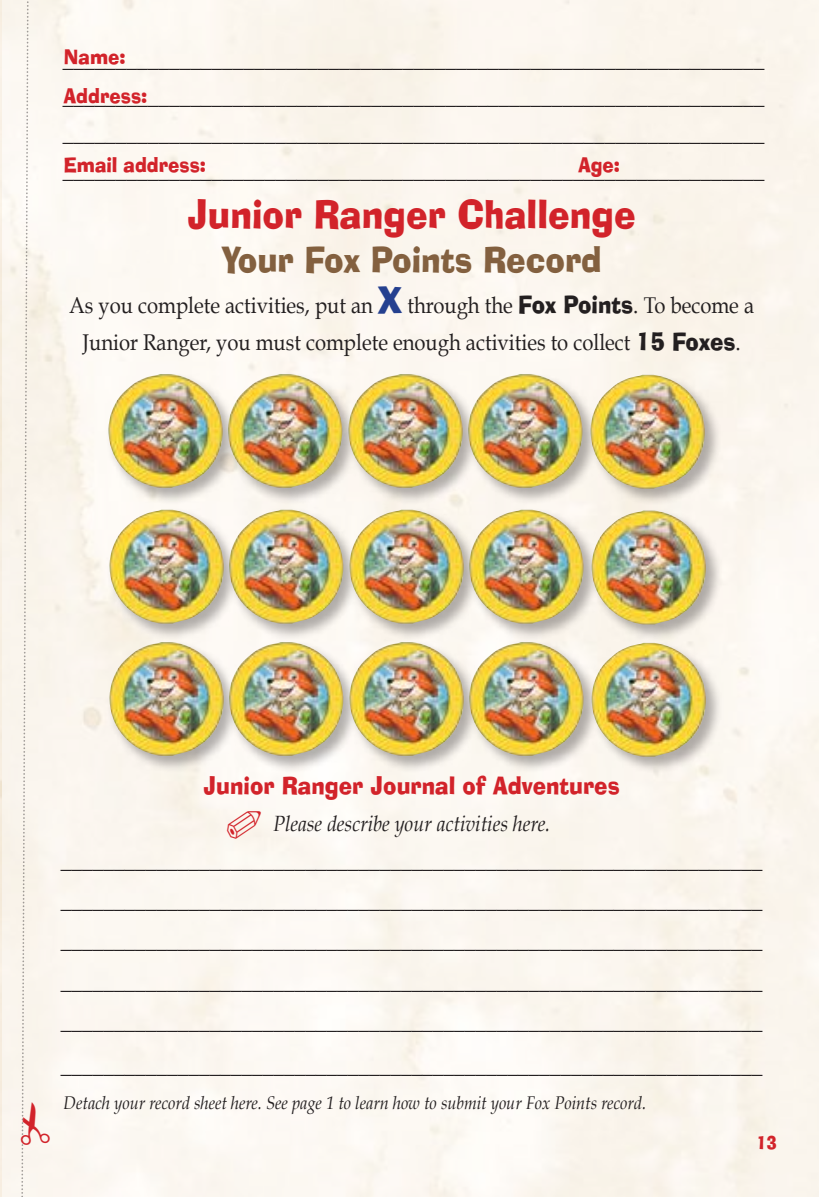
<style>
.page{position:relative;width:819px;height:1197px;background:#fff}
.page>*{position:absolute;margin:0;border:0;box-sizing:border-box;transform-origin:0 0}
.t1{font:38.5px "Ad Lib BT";color:#d2232a;scale:.89 1}
.t2{font:35px "Ad Lib BT";color:#83603f;scale:.89 1}
.t3{font:23.8px/40.2px "Book Antiqua";color:#231f20;text-align:justify;scale:.89 1}
.t4{font:23.8px "Ad Lib BT";color:#d2232a;scale:.89 1}
.t5{font:22.75px/36.8px "Book Antiqua";color:#231f20;text-align:center;scale:.89 1}
.t6{font:italic 22.05px "Book Antiqua";color:#231f20;scale:.89 1}
.t7{font:20.3px/38.5px "Ad Lib BT";color:#d2232a;scale:.89 1}
.t8{font:italic 18.38px "Book Antiqua";color:#231f20;scale:.89 1}
.t9{font:17.5px "Ad Lib BT";color:#d2232a;scale:.89 1}
.s1{font-family:"Ad Lib BT";font-size:36.75px;color:#25408f}
.s2{font-family:"Ad Lib BT";font-size:23.8px}
.s3{font-size:23.8px}
</style>
<div class="page">
<div style="left:106px;top:371px;width:615px;height:134px;background:#231f20;opacity:.35"></div>
<img style="left:108px;top:374px;width:115px;height:114px">
<img style="left:228px;top:374px;width:114px;height:114px">
<img style="left:348px;top:374px;width:115px;height:114px">
<img style="left:468px;top:374px;width:114px;height:114px">
<img style="left:591px;top:375px;width:114px;height:114px">
<div style="left:107px;top:507px;width:615px;height:134px;background:#231f20;opacity:.35"></div>
<img style="left:108px;top:510px;width:116px;height:114px">
<img style="left:227px;top:510px;width:118px;height:114px">
<img style="left:348px;top:510px;width:116px;height:114px">
<img style="left:469px;top:510px;width:116px;height:114px">
<img style="left:592px;top:511px;width:114px;height:114px">
<div style="left:107px;top:639px;width:615px;height:134px;background:#231f20;opacity:.35"></div>
<img style="left:108px;top:642px;width:116px;height:114px">
<img style="left:227px;top:642px;width:118px;height:114px">
<img style="left:348px;top:642px;width:116px;height:114px">
<img style="left:469px;top:642px;width:116px;height:114px">
<img style="left:592px;top:643px;width:114px;height:114px">
<svg style="left:227px;top:810px;width:34px;height:28px"></svg>
<svg style="left:20px;top:0;width:29px;height:1197px"></svg>
<p class="t7" style="left:64px;top:38px;width:95px">Name:<br>Address:</p>
<p class="t3" style="left:63px;top:41px;width:790px;line-height:36.8px">__________________________________________________________________ __________________________________________________________________ __________________________________________________________________ __________________________________________________________________</p>
<p class="t7" style="left:64px;top:146px;width:161px">Email address:</p>
<p class="t7" style="left:578px;top:146px;width:48px">Age:</p>
<h1 class="t1" style="left:188px;top:190px;width:505px">Junior Ranger Challenge</h1>
<h2 class="t2" style="left:221px;top:238px;width:429px">Your Fox Points Record</h2>
<p class="t5" style="left:69px;top:287px;width:771px">As you complete activities, put an <span class="s1">X</span> through the <span class="s2">Fox Points</span><span class="s3">.</span> To become a<br>Junior Ranger, you must complete enough activities to collect <span class="s2">15 Foxes</span><span class="s3">.</span></p>
<p class="t4" style="left:204px;top:771px;width:469px">Junior Ranger Journal of Adventures</p>
<p class="t6" style="left:273px;top:811px;width:313px">Please describe your activities here.</p>
<p class="t3" style="left:61px;top:840px;width:790px">__________________________________________________________________ __________________________________________________________________ __________________________________________________________________ __________________________________________________________________ __________________________________________________________________</p>
<p class="t3" style="left:61px;top:1044px;width:790px">__________________________________________________________________</p>
<p class="t8" style="left:64px;top:1092px;width:656px">Detach your record sheet here. See page 1 to learn how to submit your Fox Points record.</p>
<p class="t9" style="left:756px;top:1132px;width:25px">13</p>
</div>
